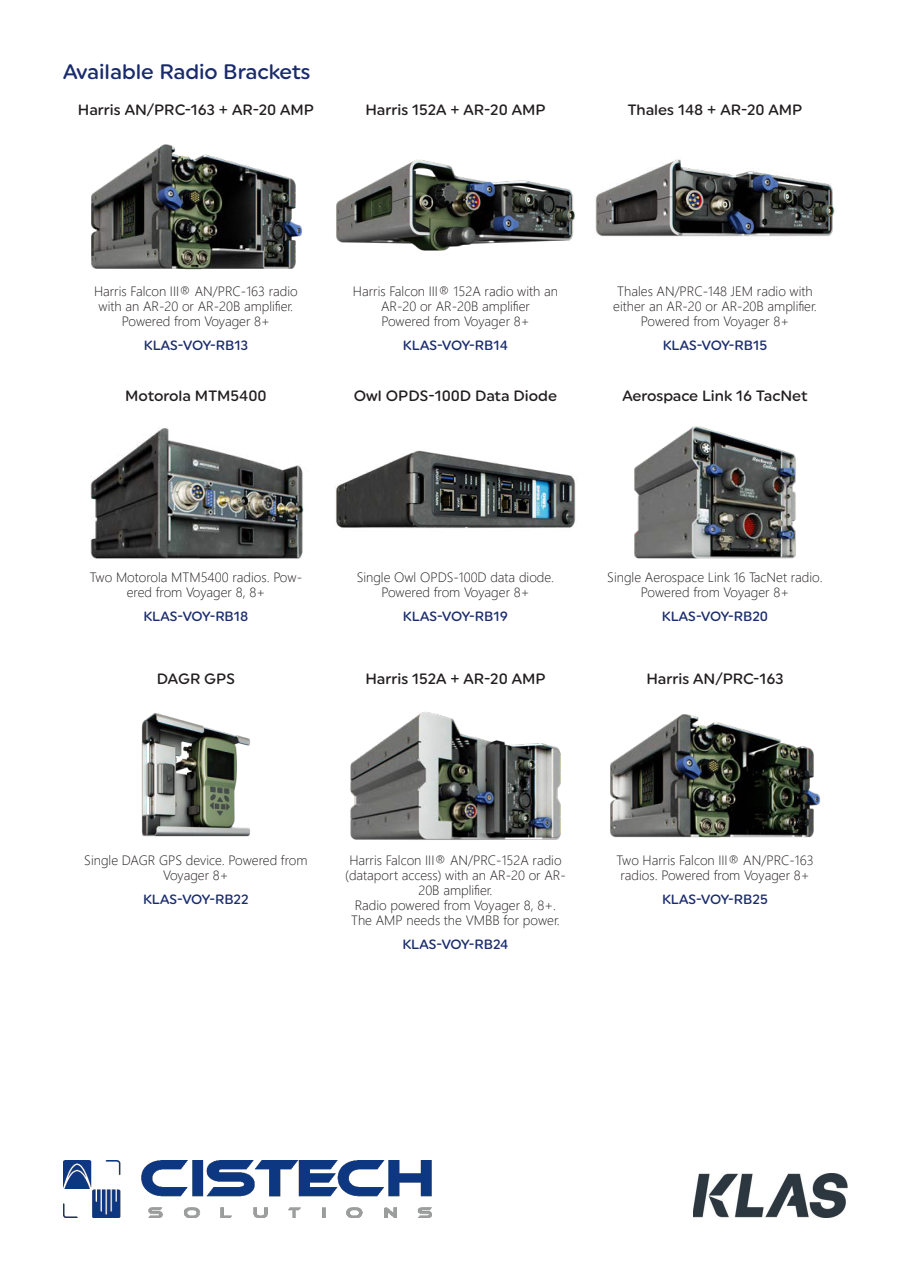
<style>
.page{position:relative;width:911px;height:1281px;background:#fff}
.page>*{position:absolute;margin:0;border:0;box-sizing:border-box;transform-origin:0 0}
.Second_Page_Heading{font:500 21px "Uniform Rounded";color:#192b6c}
.Second_Page_Large_Bo{font:500 15px "Uniform Rounded";color:#231f20}
.t1{font:300 13.5px/15px "Segoe UI";color:#231f20;text-align:center}
.Second_Page_Bold{font:500 13.5px "Uniform Rounded";color:#192b6c}
</style>
<div class="page">
<img style="left:63px;top:1160px;width:369px;height:58px">
<img style="left:91px;top:144px;width:211px;height:126px">
<img style="left:90px;top:428px;width:214px;height:131px">
<img style="left:336px;top:159px;width:239px;height:92px">
<img style="left:335px;top:450px;width:241px;height:78px">
<img style="left:595px;top:159px;width:240px;height:78px">
<img style="left:634px;top:426px;width:162px;height:133px">
<img style="left:693px;top:1174px;width:154px;height:44px">
<img style="left:141px;top:713px;width:109px;height:124px">
<img style="left:350px;top:712px;width:211px;height:128px">
<img style="left:610px;top:714px;width:211px;height:124px">
<p class="Second_Page_Heading" style="left:63px;top:59px;width:249px">Available Radio Brackets</p>
<p class="Second_Page_Large_Bo" style="left:78px;top:101px;width:238px">Harris AN/PRC-163 + AR-20 AMP</p>
<p class="Second_Page_Large_Bo" style="left:365px;top:101px;width:182px">Harris 152A + AR-20 AMP</p>
<p class="Second_Page_Large_Bo" style="left:628px;top:101px;width:176px">Thales 148 + AR-20 AMP</p>
<p class="t1" style="left:94px;top:282px;width:205px">Harris Falcon III® AN/PRC-163 radio with an AR-20 or AR-20B amplifier.<br>Powered from Voyager 8+</p>
<p class="Second_Page_Bold" style="left:144px;top:337px;width:106px">KLAS-VOY-RB13</p>
<p class="Second_Page_Large_Bo" style="left:125px;top:387px;width:143px">Motorola MTM5400</p>
<p class="t1" style="left:353px;top:282px;width:207px">Harris Falcon III® 152A radio with an<br>AR-20 or AR-20B amplifier<br>Powered from Voyager 8+</p>
<p class="Second_Page_Bold" style="left:403px;top:337px;width:107px">KLAS-VOY-RB14</p>
<p class="Second_Page_Large_Bo" style="left:354px;top:387px;width:205px">Owl OPDS-100D Data Diode</p>
<p class="t1" style="left:613px;top:282px;width:205px">Thales AN/PRC-148 JEM radio with either an AR-20 or AR-20B amplifier.<br>Powered from Voyager 8+</p>
<p class="Second_Page_Bold" style="left:663px;top:337px;width:106px">KLAS-VOY-RB15</p>
<p class="Second_Page_Large_Bo" style="left:622px;top:387px;width:187px">Aerospace Link 16 TacNet</p>
<p class="t1" style="left:90px;top:568px;width:214px">Two Motorola MTM5400 radios. Pow&shy;ered from Voyager 8, 8+</p>
<p class="Second_Page_Bold" style="left:143px;top:608px;width:107px">KLAS-VOY-RB18</p>
<p class="Second_Page_Large_Bo" style="left:157px;top:670px;width:80px">DAGR GPS</p>
<p class="t1" style="left:357px;top:568px;width:199px">Single Owl OPDS-100D data diode.<br>Powered from Voyager 8+</p>
<p class="Second_Page_Bold" style="left:403px;top:608px;width:107px">KLAS-VOY-RB19</p>
<p class="t1" style="left:607px;top:568px;width:217px">Single Aerospace Link 16 TacNet radio.<br>Powered from Voyager 8+</p>
<p class="Second_Page_Bold" style="left:662px;top:608px;width:108px">KLAS-VOY-RB20</p>
<p class="Second_Page_Large_Bo" style="left:365px;top:670px;width:182px">Harris 152A + AR-20 AMP</p>
<p class="Second_Page_Large_Bo" style="left:646px;top:670px;width:139px">Harris AN/PRC-163</p>
<p class="t1" style="left:84px;top:851px;width:225px">Single DAGR GPS device. Powered from<br>Voyager 8+</p>
<p class="Second_Page_Bold" style="left:143px;top:891px;width:107px">KLAS-VOY-RB22</p>
<p class="t1" style="left:345px;top:851px;width:222px">Harris Falcon III® AN/PRC-152A radio (dataport access) with an AR-20 or AR-<br>20B amplifier.<br>Radio powered from Voyager 8, 8+.<br>The AMP needs the VMBB for power.</p>
<p class="Second_Page_Bold" style="left:402px;top:936px;width:108px">KLAS-VOY-RB24</p>
<p class="t1" style="left:616px;top:851px;width:199px">Two Harris Falcon III® AN/PRC-163 radios. Powered from Voyager 8+</p>
<p class="Second_Page_Bold" style="left:662px;top:891px;width:108px">KLAS-VOY-RB25</p>
</div>
